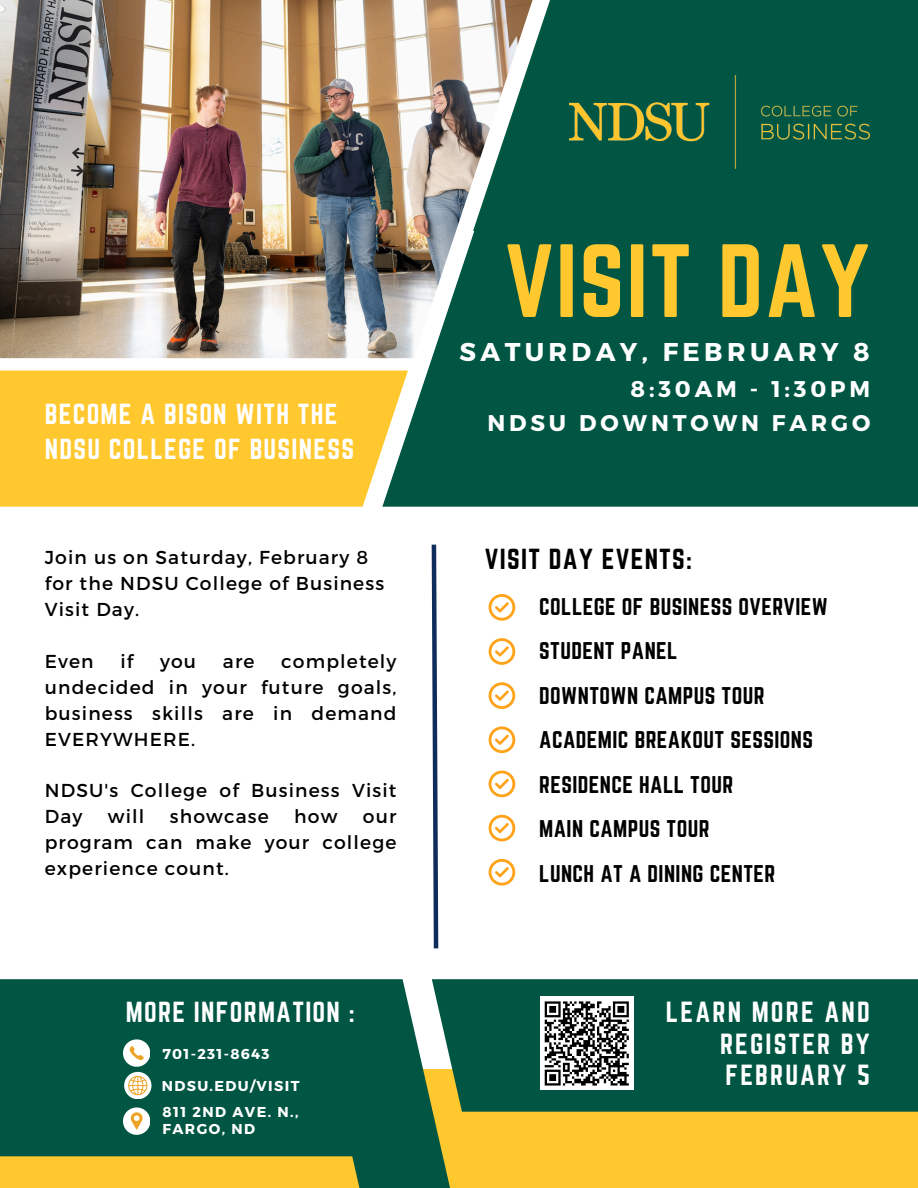
<style>
.page{position:relative;width:918px;height:1188px;background:#fff}
.page>*{position:absolute;margin:0;border:0;box-sizing:border-box;transform-origin:0 0}
.t1{font:90.9px "Norwester";letter-spacing:.02em;color:#ffc82e}
.t2{font:700 25.8px "Montserrat";letter-spacing:.17em;color:#fff}
.t3{font:25.5px/31.5px "Norwester";letter-spacing:.085em;color:#fff;text-align:justify}
.t4{font:25.35px/35px "Norwester";letter-spacing:.05em;color:#fff}
.t5{font:25.35px "Norwester";letter-spacing:.05em;color:#000}
.t6{font:700 22.8px/33.8px "Montserrat";letter-spacing:.17em;color:#fff;text-align:right}
.t7{font:21.15px/44.4px "Norwester";letter-spacing:.02em;color:#000}
.t8{font:18.75px/25.8px "Montserrat";letter-spacing:.06em;color:#000}
.t9{font:700 14.4px/17px "Montserrat";letter-spacing:.095em;color:#fff}
</style>
<div class="page">
<div style="left:0;top:371px;width:382px;height:136px;background:#ffc82e"></div>
<img style="left:0;top:0;width:473px;height:358px">
<svg style="left:382px;top:228px;width:536px;height:279px;background:#125f4d"></svg>
<div style="left:397px;top:1070px;width:521px;height:118px;background:#ffc82e"></div>
<div style="left:459px;top:979px;width:459px;height:133px;background:#005643"></div>
<div style="left:0;top:979px;width:459px;height:209px;background:#005643"></div>
<svg style="left:489px;top:594px;width:26px;height:27px"></svg>
<svg style="left:489px;top:638px;width:26px;height:27px"></svg>
<svg style="left:489px;top:682px;width:26px;height:27px"></svg>
<svg style="left:489px;top:726px;width:26px;height:27px"></svg>
<svg style="left:489px;top:771px;width:26px;height:26px"></svg>
<svg style="left:489px;top:815px;width:26px;height:26px"></svg>
<svg style="left:489px;top:859px;width:26px;height:27px"></svg>
<svg style="left:431px;top:544px;width:8px;height:405px"></svg>
<svg style="left:123px;top:1039px;width:27px;height:27px"></svg>
<svg style="left:124px;top:1072px;width:27px;height:27px"></svg>
<svg style="left:123px;top:1107px;width:27px;height:27px"></svg>
<div style="left:0;top:1156px;width:409px;height:32px;background:#ffc82e"></div>
<div style="left:540px;top:997px;width:93px;height:93px;background:#fff"></div>
<svg style="left:544px;top:1001px;width:85px;height:85px"></svg>
<div style="left:473px;top:0;width:445px;height:231px;background:#005643"></div>
<img style="left:569px;top:75px;width:301px;height:94px">
<h5 class="t4" style="left:45px;top:396px;width:311px">BECOME A BISON WITH THE<br>NDSU COLLEGE OF BUSINESS</h5>
<h2 class="t8" style="left:45px;top:544px;width:341px">Join us on Saturday, February 8 for the NDSU College of Business<br>Visit Day.</h2>
<h3 class="t8" style="left:45px;top:647px;width:50px">Even</h3>
<h3 class="t8" style="left:120px;top:647px;width:14px">if</h3>
<h3 class="t8" style="left:160px;top:647px;width:38px">you</h3>
<h3 class="t8" style="left:223px;top:647px;width:33px">are</h3>
<h3 class="t8" style="left:45px;top:647px;width:353px;text-align:justify;text-indent:236px">completely undecided in your future goals, business skills are in demand EVERYWHERE.</h3>
<h5 class="t8" style="left:45px;top:777px;width:353px">NDSU's College of Business Visit<br>Day</h5>
<h5 class="t8" style="left:108px;top:803px;width:38px">will</h5>
<h5 class="t8" style="left:170px;top:803px;width:100px">showcase</h5>
<h5 class="t8" style="left:294px;top:803px;width:45px">how</h5>
<h5 class="t8" style="left:45px;top:803px;width:353px;text-align:justify;text-indent:318px">our program can make your college experience count.</h5>
<p class="t4" style="left:126px;top:994px;width:230px">MORE INFORMATION :</p>
<h3 class="t9" style="left:162px;top:1045px;width:109px">701-231-8643</h3>
<p class="t9" style="left:162px;top:1077px;width:139px">NDSU.EDU/VISIT</p>
<p class="t9" style="left:162px;top:1103px;width:138px">811 2ND AVE. N.,<br>FARGO, ND</p>
<p class="t1" style="left:505px;top:226px;width:367px">VISIT DAY</p>
<p class="t2" style="left:460px;top:335px;width:412px">SATURDAY, FEBRUARY 8</p>
<p class="t6" style="left:487px;top:371px;width:384px">8:30AM - 1:30PM<br>NDSU DOWNTOWN FARGO</p>
<h5 class="t5" style="left:485px;top:544px;width:209px">VISIT DAY EVENTS:</h5>
<h1 class="t7" style="left:539px;top:584px;width:290px">COLLEGE OF BUSINESS OVERVIEW<br>STUDENT PANEL<br>DOWNTOWN CAMPUS TOUR<br>ACADEMIC BREAKOUT SESSIONS<br>RESIDENCE HALL TOUR<br>MAIN CAMPUS TOUR<br>LUNCH AT A DINING CENTER</h1>
<p class="t3" style="left:720px;top:996px;width:151px;text-indent:-54px">LEARN MORE AND REGISTER BY FEBRUARY 5</p>
</div>
